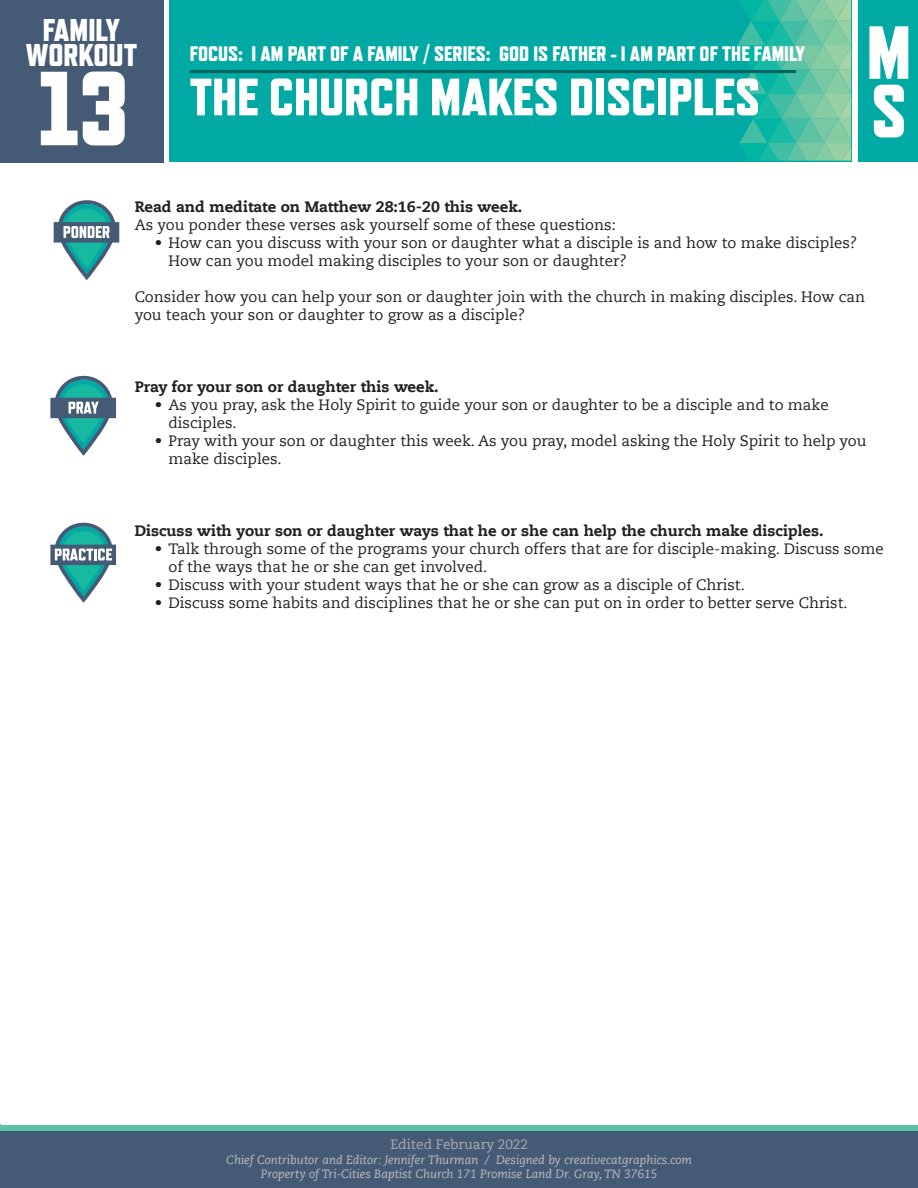
<style>
.page{position:relative;width:918px;height:1188px;background:#fff}
.page>*{position:absolute;margin:0;border:0;box-sizing:border-box;transform-origin:0 0}
.t1{font:800 105px "Refrigerator Deluxe";color:#fff}
.t2{font:800 75px/58.5px "Refrigerator Deluxe";color:#fff}
.t3{font:800 52.5px "Refrigerator Deluxe";color:#fff}
.t4{font:800 31.5px/25.5px "Refrigerator Deluxe";color:#fff;text-align:center}
.t5{font:800 21px "Refrigerator Deluxe";color:#fff}
.t6{font:15px/18px "Caecilia LT Std";color:#231f20}
.t7{font:800 15px "Caecilia LT Std";color:#231f20}
.t8{font:13.5px "Caecilia LT Std";color:#acadb1}
.t9{font:italic 12px "Caecilia LT Std";color:#bcbdc0}
</style>
<div class="page">
<div style="left:169px;top:0;width:682px;height:162px;background:#00a9a3"></div>
<svg style="left:737px;top:0;width:115px;height:161px"></svg>
<hr style="left:190px;top:70px;width:606px;height:3px;background:#00635f">
<div style="left:858px;top:0;width:60px;height:162px;background:#00a9a3"></div>
<div style="left:0;top:0;width:163px;height:162px;background:#455a75"></div>
<svg style="left:50px;top:523px;width:66px;height:80px"></svg>
<svg style="left:54px;top:200px;width:65px;height:80px"></svg>
<svg style="left:50px;top:376px;width:66px;height:80px"></svg>
<div style="left:0;top:1131px;width:918px;height:57px;background:#455a75"></div>
<div style="left:0;top:1126px;width:917px;height:5px;background:#5cc2a3"></div>
<h3 class="t4" style="left:26px;top:17px;width:113px">FAMILY<br>WORKOUT</h3>
<h3 class="t4" style="left:49px;top:25px;width:67px">GUIDE</h3>
<h2 class="t2" style="left:867px;top:22px;width:46px">M<br>S</h2>
<h3 class="t5" style="left:190px;top:42px;width:617px">FOCUS: I AM PART OF A FAMILY / SERIES: GOD IS FATHER - I AM PART OF THE FAMILY</h3>
<h3 class="t3" style="left:190px;top:66px;width:572px">THE CHURCH MAKES DISCIPLES</h3>
<p class="t1" style="left:38px;top:46px;width:93px">13</p>
<p class="t7" style="left:135px;top:197px;width:389px">Read and meditate on Matthew 28:16-20 this week.</p>
<p class="t6" style="left:135px;top:216px;width:483px">As you ponder these verses ask yourself some of these questions:</p>
<p class="t6" style="left:168px;top:234px;width:690px;text-indent:-14px">• How can you discuss with your son or daughter what a disciple is and how to make disciples?<br>How can you model making disciples to your son or daughter?</p>
<p class="t6" style="left:135px;top:288px;width:732px">Consider how you can help your son or daughter join with the church in making disciples. How can you teach your son or daughter to grow as a disciple?</p>
<p class="t7" style="left:135px;top:377px;width:305px">Pray for your son or daughter this week.</p>
<p class="t6" style="left:168px;top:396px;width:662px;text-indent:-14px">• As you pray, ask the Holy Spirit to guide your son or daughter to be a disciple and to make disciples.</p>
<p class="t6" style="left:168px;top:432px;width:700px;text-indent:-14px">• Pray with your son or daughter this week. As you pray, model asking the Holy Spirit to help you make disciples.</p>
<p class="t7" style="left:135px;top:521px;width:690px">Discuss with your son or daughter ways that he or she can help the church make disciples.</p>
<p class="t6" style="left:168px;top:540px;width:717px;text-indent:-14px">• Talk through some of the programs your church offers that are for disciple-making. Discuss some of the ways that he or she can get involved.</p>
<p class="t6" style="left:155px;top:576px;width:591px">• Discuss with your student ways that he or she can grow as a disciple of Christ.</p>
<p class="t6" style="left:155px;top:594px;width:694px">• Discuss some habits and disciplines that he or she can put on in order to better serve Christ.</p>
<p class="t8" style="left:390px;top:1137px;width:139px">Edited February 2022</p>
<p class="t9" style="left:226px;top:1153px;width:467px">Chief Contributor and Editor: Jennifer Thurman / Designed by creativecatgraphics.com</p>
<p class="t9" style="left:261px;top:1167px;width:398px">Property of Tri-Cities Baptist Church 171 Promise Land Dr. Gray, TN 37615</p>
</div>
